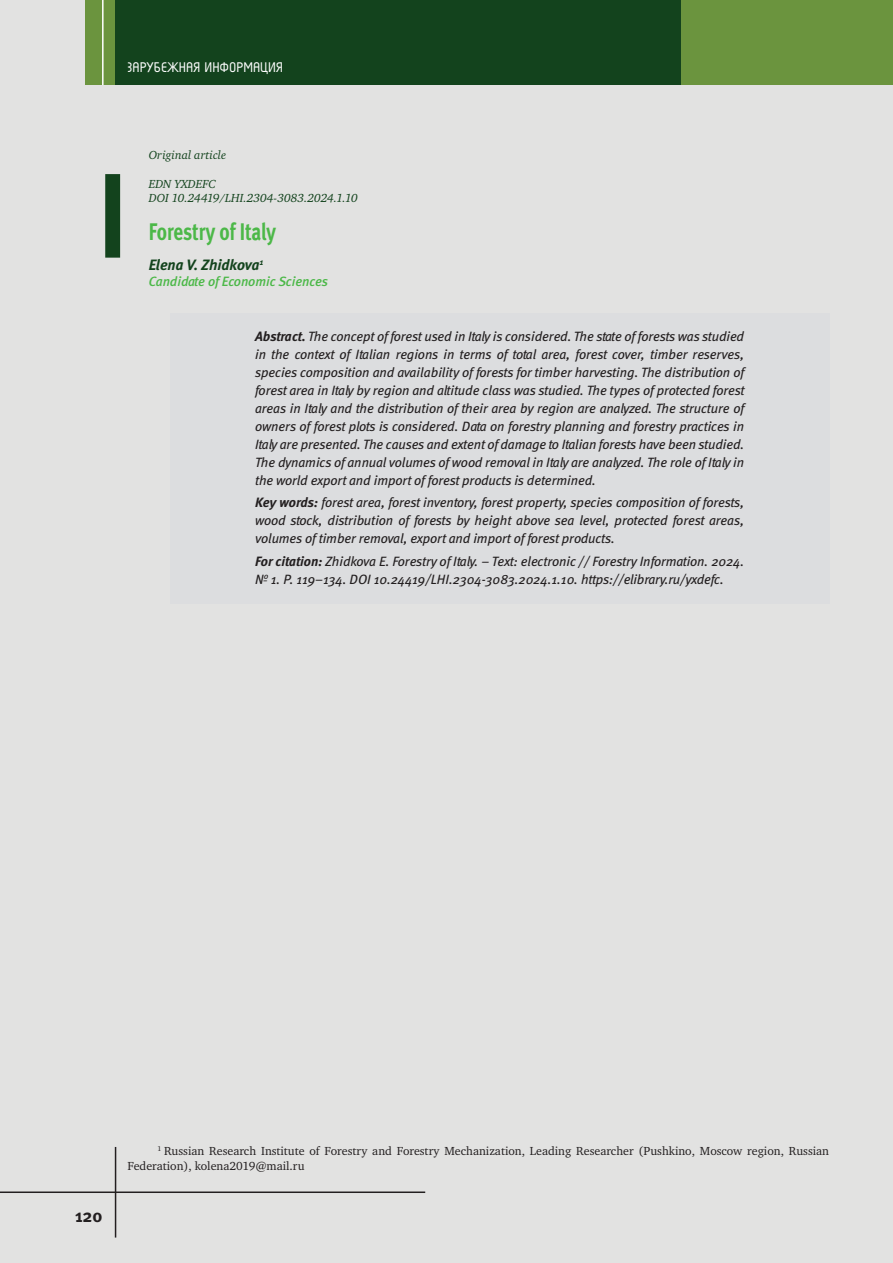
<style>
.page{position:relative;width:893px;height:1263px;background:#e2e2e1}
.page>*{position:absolute;margin:0;border:0;box-sizing:border-box;transform-origin:0 0}
.Zag_1{font:24px "Meta Bold LFC";letter-spacing:-.005em;color:#4cb848;scale:.8 1}
.t1{font:18px "Meta Bold C";color:#231f20}
.t2{font:700 16.5px "Magic C";color:#fff}
.Zag_Avtor{font:italic 15px "Meta Bold C";color:#13431d}
.Annotaciya{font:italic 13.5px/18px "Meta Book C";letter-spacing:-.01em;color:#231f20;text-align:justify}
.Zag_Avtor_01{font:italic 13.5px "Meta Medium C";letter-spacing:-.01em;color:#4cb848}
.Primechanie{font:12px/14.4px "Charter C";color:#231f20}
.UDK{font:italic 12px "Charter C";color:#13431d}
.s1{font-family:"Meta Bold C"}
</style>
<div class="page">
<div style="left:85px;top:0;width:808px;height:85px;background:#6b943e"></div>
<div style="left:115px;top:0;width:565px;height:85px;background:#13431d"></div>
<hr style="left:102px;top:0;width:2px;height:85px;background:#fff">
<hr style="left:0;top:1191px;width:425px;height:2px;background:#231f20">
<hr style="left:115px;top:1147px;width:1px;height:90px;background:#231f20">
<div style="left:105px;top:174px;width:15px;height:84px;background:#13431d"></div>
<div style="left:170px;top:313px;width:659px;height:192px;background:#dcdddf"></div>
<div style="left:170px;top:480px;width:659px;height:83px;background:#dcdddf"></div>
<div style="left:170px;top:538px;width:659px;height:65px;background:#dcdddf"></div>
<p class="t2" style="left:128px;top:60px;width:157px">ЗАРУБЕЖНАЯ ИНФОРМАЦИЯ</p>
<p class="UDK" style="left:149px;top:148px;width:79px">Original аrticle</p>
<p class="UDK" style="left:149px;top:177px;width:68px">EDN YXDEFC</p>
<p class="UDK" style="left:149px;top:191px;width:210px">DOI 10.24419/LHI.2304-3083.2024.1.10</p>
<p class="Zag_1" style="left:149px;top:217px;width:161px">Forestry of Italy</p>
<p class="Zag_Avtor" style="left:149px;top:256px;width:116px">Elena V. Zhidkova<sup>1</sup></p>
<p class="Zag_Avtor_01" style="left:149px;top:274px;width:181px">Candidate of Economic Sciences</p>
<p class="Annotaciya" style="left:255px;top:327px;width:491px"><span class="s1">Аbstract.</span> The concept of forest used in Italy is considered. The state of forests was studied in the context of Italian regions in terms of total area, forest cover, timber reserves, species composition and availability of forests for timber harvesting. The distribution of forest area in Italy by region and altitude class was studied. The types of protected forest areas in Italy and the distribution of their area by region are analyzed. The structure of owners of forest plots is considered. Data on forestry planning and forestry practices in Italy are presented. The causes and extent of damage to Italian forests have been studied.<br>The dynamics of annual volumes of wood removal in Italy are analyzed. The role of Italy in the world export and import of forest products is determined.</p>
<p class="Annotaciya" style="left:255px;top:494px;width:490px"><span class="s1">Key words:</span> forest area, forest inventory, forest property, species composition of forests, wood stock, distribution of forests by height above sea level, protected forest areas, volumes of timber removal, export and import of forest products.</p>
<p class="Annotaciya" style="left:255px;top:552px;width:490px"><span class="s1">For citation:</span> Zhidkova Е. Forestry of Italy. – Text: electronic // Forestry Information. 2024. № 1. Р. 119–134. DOI 10.24419/LHI.2304-3083.2024.1.10. https://elibrary.ru/yxdefc.</p>
<h2 class="t1" style="left:75px;top:1205px;width:29px">120</h2>
<p class="Primechanie" style="left:128px;top:1144px;width:703px;text-indent:30px"><sup>1</sup> Russian Research Institute of Forestry and Forestry Mechanization, Leading Researcher (Pushkino, Moscow region, Russian<br>Federation), kolena2019@mail.ru</p>
</div>
